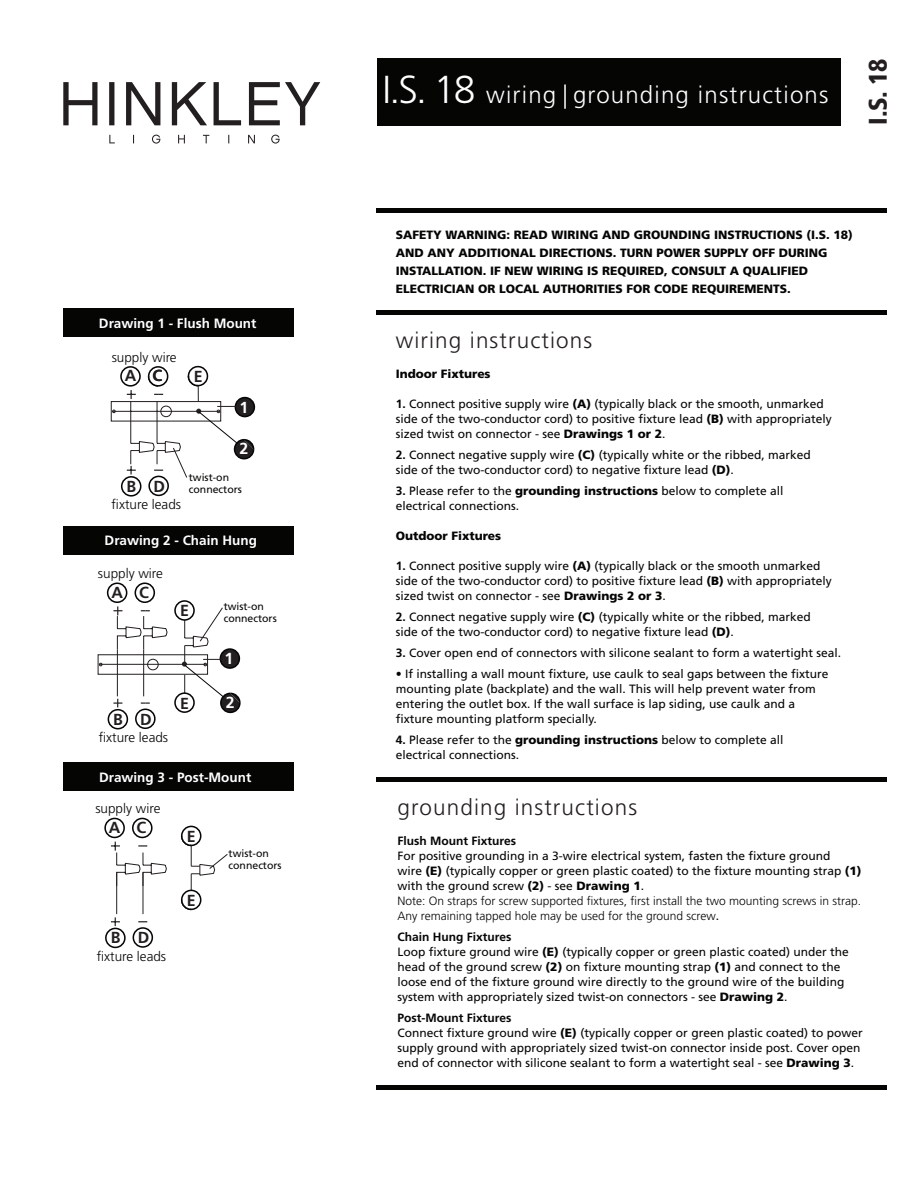
<style>
.page{position:relative;width:918px;height:1188px;background:#fff}
.page>*{position:absolute;margin:0;border:0;box-sizing:border-box;transform-origin:0 0}
.t1{font:900 condensed 25.5px "Frutiger LT Std";color:#231f20}
.t2{font:300 24px "Frutiger LT Std";letter-spacing:.05em;color:#fff}
.t3{font:300 22.5px "Frutiger LT Std";letter-spacing:.05em;color:#231f20}
.t4{font:700 16.05px "Frutiger LT Std";color:#231f20}
.t5{font:700 16.05px "Frutiger LT Std";color:#fff}
.t6{font:300 13.5px "Frutiger LT Std";color:#050504}
.t7{font:700 13.5px "Frutiger LT Std";color:#fff}
.t8{font:12px/15px "Frutiger LT Std";color:#050504}
.t9{font:900 12px/18px "Frutiger LT Std";color:#050504}
.t10{font:700 12px "Frutiger LT Std";color:#050504}
.t11{font:10.5px/12px "Frutiger LT Std";color:#050504}
.s1{font-size:39px}
.s2{font-weight:700}
.s3{font-weight:900}
.s4{font-weight:300}
</style>
<div class="page">
<div style="left:377px;top:58px;width:463px;height:68px;background:#050504"></div>
<div style="left:377px;top:208px;width:510px;height:5px;background:#050504"></div>
<div style="left:377px;top:310px;width:510px;height:5px;background:#050504"></div>
<div style="left:377px;top:777px;width:510px;height:5px;background:#050504"></div>
<div style="left:377px;top:1085px;width:510px;height:5px;background:#050504"></div>
<div style="left:64px;top:309px;width:230px;height:28px;background:#050504"></div>
<div style="left:64px;top:526px;width:230px;height:29px;background:#050504"></div>
<hr style="left:116px;top:872px;width:1px;height:42px;background:#231f20">
<hr style="left:143px;top:872px;width:1px;height:42px;background:#231f20">
<div style="left:98px;top:654px;width:110px;height:21px;border:1px solid #231f20"></div>
<hr style="left:99px;top:664px;width:107px;height:1px;background:#231f20">
<div style="left:64px;top:763px;width:230px;height:28px;background:#050504"></div>
<div style="left:120px;top:366px;width:21px;height:21px;background:#fff;border:2px solid #050605;border-radius:50%"></div>
<div style="left:148px;top:366px;width:20px;height:21px;background:#fff;border:2px solid #050605;border-radius:50%"></div>
<div style="left:121px;top:476px;width:20px;height:21px;background:#fff;border:2px solid #050605;border-radius:50%"></div>
<div style="left:148px;top:476px;width:21px;height:20px;background:#fff;border:2px solid #050605;border-radius:50%"></div>
<div style="left:107px;top:582px;width:20px;height:21px;background:#fff;border:2px solid #050605;border-radius:50%"></div>
<div style="left:135px;top:582px;width:20px;height:21px;background:#fff;border:2px solid #050605;border-radius:50%"></div>
<div style="left:108px;top:709px;width:20px;height:20px;background:#fff;border:2px solid #050605;border-radius:50%"></div>
<div style="left:135px;top:709px;width:21px;height:20px;background:#fff;border:2px solid #050605;border-radius:50%"></div>
<svg style="left:111px;top:917px;width:9px;height:9px"></svg>
<svg style="left:111px;top:842px;width:56px;height:45px"></svg>
<div style="left:104px;top:818px;width:21px;height:20px;background:#fff;border:2px solid #050605;border-radius:50%"></div>
<div style="left:132px;top:818px;width:21px;height:20px;background:#fff;border:2px solid #050605;border-radius:50%"></div>
<div style="left:105px;top:928px;width:21px;height:20px;background:#fff;border:2px solid #050605;border-radius:50%"></div>
<div style="left:133px;top:927px;width:20px;height:21px;background:#fff;border:2px solid #050605;border-radius:50%"></div>
<div style="left:188px;top:366px;width:20px;height:20px;background:#fff;border:2px solid #050605;border-radius:50%"></div>
<svg style="left:112px;top:375px;width:143px;height:103px"></svg>
<svg style="left:113px;top:606px;width:128px;height:108px"></svg>
<div style="left:174px;top:692px;width:21px;height:21px;background:#fff;border:2px solid #050605;border-radius:50%"></div>
<div style="left:174px;top:600px;width:21px;height:21px;background:#fff;border:2px solid #050605;border-radius:50%"></div>
<div style="left:181px;top:826px;width:20px;height:20px;background:#fff;border:2px solid #050605;border-radius:50%"></div>
<svg style="left:180px;top:834px;width:48px;height:57px"></svg>
<div style="left:181px;top:890px;width:20px;height:20px;background:#fff;border:2px solid #050605;border-radius:50%"></div>
<svg style="left:180px;top:898px;width:13px;height:13px"></svg>
<hr style="left:564px;top:84px;width:2px;height:25px;background:#fff">
<svg style="left:63px;top:82px;width:257px;height:43px"></svg>
<svg style="left:109px;top:135px;width:171px;height:9px"></svg>
<p class="t7" style="left:99px;top:315px;width:159px">Drawing 1 - Flush Mount</p>
<p class="t6" style="left:112px;top:350px;width:67px">supply wire</p>
<h3 class="t4" style="left:125px;top:366px;width:39px">A C</h3>
<h3 class="t4" style="left:194px;top:367px;width:10px">E</h3>
<h3 class="t5" style="left:240px;top:398px;width:10px">1</h3>
<h3 class="t4" style="left:127px;top:477px;width:40px">B D</h3>
<p class="t6" style="left:112px;top:497px;width:71px">fixture leads</p>
<h3 class="t5" style="left:240px;top:439px;width:10px">2</h3>
<p class="t11" style="left:189px;top:472px;width:55px">twist-on connectors</p>
<p class="t7" style="left:105px;top:533px;width:154px">Drawing 2 - Chain Hung</p>
<p class="t6" style="left:98px;top:566px;width:67px">supply wire</p>
<h3 class="t4" style="left:111px;top:583px;width:39px">A C</h3>
<h3 class="t4" style="left:180px;top:603px;width:10px">EE</h3>
<h3 class="t4" style="left:113px;top:710px;width:40px">B D</h3>
<p class="t6" style="left:99px;top:730px;width:71px">fixture leads</p>
<h3 class="t4" style="left:180px;top:695px;width:10px">EE</h3>
<p class="t11" style="left:224px;top:600px;width:55px">twist-on connectors</p>
<h3 class="t5" style="left:225px;top:649px;width:10px">1</h3>
<h3 class="t5" style="left:226px;top:693px;width:10px">2</h3>
<p class="t7" style="left:99px;top:769px;width:154px">Drawing 3 - Post-Mount</p>
<p class="t6" style="left:95px;top:801px;width:67px">supply wire</p>
<h3 class="t4" style="left:109px;top:818px;width:39px">A C</h3>
<h3 class="t4" style="left:111px;top:928px;width:40px">B D</h3>
<p class="t6" style="left:97px;top:949px;width:71px">fixture leads</p>
<h3 class="t4" style="left:187px;top:827px;width:10px">E</h3>
<h3 class="t4" style="left:187px;top:891px;width:10px">E</h3>
<p class="t11" style="left:229px;top:847px;width:55px">twist-on connectors</p>
<h2 class="t2" style="left:383px;top:82px;width:447px"><span class="s1">I.S. 18</span> wiring grounding instructions</h2>
<h1 class="t1" style="left:863px;top:125px;width:68px;rotate:-90deg">I.S. 18</h1>
<p class="t9" style="left:396px;top:226px;width:459px">SAFETY WARNING: READ WIRING AND GROUNDING INSTRUCTIONS (I.S. 18)<br>AND ANY ADDITIONAL DIRECTIONS. TURN POWER SUPPLY OFF DURING INSTALLATION. IF NEW WIRING IS REQUIRED, CONSULT A QUALIFIED ELECTRICIAN OR LOCAL AUTHORITIES FOR CODE REQUIREMENTS.</p>
<h3 class="t3" style="left:396px;top:327px;width:198px">wiring instructions</h3>
<p class="t9" style="left:396px;top:365px;width:96px">Indoor Fixtures</p>
<p class="t8" style="left:396px;top:396px;width:438px"><span class="s2">1.</span> Connect positive supply wire <span class="s3">(A)</span> (typically black or the smooth, unmarked side of the two-conductor cord) to positive fixture lead <span class="s3">(B)</span> with appropriately sized twist on connector - see <span class="s3">Drawings 1 or 2</span>.</p>
<p class="t8" style="left:396px;top:447px;width:417px"><span class="s2">2.</span> Connect negative supply wire <span class="s3">(C)</span> (typically white or the ribbed, marked side of the two-conductor cord) to negative fixture lead <span class="s3">(D)</span>.</p>
<p class="t8" style="left:396px;top:483px;width:389px"><span class="s2">3.</span> Please refer to the <span class="s3">grounding instructions</span> below to complete all electrical connections.</p>
<p class="t9" style="left:396px;top:527px;width:107px">Outdoor Fixtures</p>
<p class="t8" style="left:396px;top:558px;width:438px"><span class="s2">1.</span> Connect positive supply wire <span class="s3">(A)</span> (typically black or the smooth unmarked side of the two-conductor cord) to positive fixture lead <span class="s3">(B)</span> with appropriately sized twist on connector - see <span class="s3">Drawings 2 or 3</span>.</p>
<p class="t8" style="left:396px;top:609px;width:417px"><span class="s2">2.</span> Connect negative supply wire <span class="s3">(C)</span> (typically white or the ribbed, marked side of the two-conductor cord) to negative fixture lead <span class="s3">(D)</span>.</p>
<p class="t8" style="left:396px;top:645px;width:447px"><span class="s2">3.</span> Cover open end of connectors with silicone sealant to form a watertight seal.</p>
<p class="t8" style="left:396px;top:666px;width:434px"><span class="s4">•</span> If installing a wall mount fixture, use caulk to seal gaps between the fixture mounting plate (backplate) and the wall. This will help prevent water from entering the outlet box. If the wall surface is lap siding, use caulk and a fixture mounting platform specially.</p>
<p class="t8" style="left:396px;top:732px;width:389px"><span class="s2">4.</span> Please refer to the <span class="s3">grounding instructions</span> below to complete all electrical connections.</p>
<h3 class="t3" style="left:398px;top:794px;width:241px">grounding instructions</h3>
<p class="t10" style="left:398px;top:833px;width:120px">Flush Mount Fixtures</p>
<p class="t8" style="left:398px;top:848px;width:465px">For positive grounding in a 3-wire electrical system, fasten the fixture ground<br>wire <span class="s3">(E)</span> (typically copper or green plastic coated) to the fixture mounting strap <span class="s3">(1) </span>with the ground screw <span class="s3">(2)</span> - see <span class="s3">Drawing 1</span>.<br><span class="s4">Note: On straps for screw supported fixtures, first install the two mounting screws in strap.<br>Any remaining tapped hole may be used for the ground screw</span>.</p>
<p class="t8" style="left:398px;top:929px;width:453px"><span class="s2">Chain Hung Fixtures<br></span>Loop fixture ground wire <span class="s3">(E)</span> (typically copper or green plastic coated) under the head of the ground screw <span class="s3">(2)</span> on fixture mounting strap <span class="s3">(1)</span> and connect to the loose end of the fixture ground wire directly to the ground wire of the building system with appropriately sized twist-on connectors - see <span class="s3">Drawing 2</span>.</p>
<p class="t8" style="left:398px;top:1010px;width:467px"><span class="s2">Post-Mount Fixtures<br></span>Connect fixture ground wire <span class="s3">(E)</span> (typically copper or green plastic coated) to power supply ground with appropriately sized twist-on connector inside post. Cover open end of connector with silicone sealant to form a watertight seal - see <span class="s3">Drawing 3</span>.</p>
</div>
